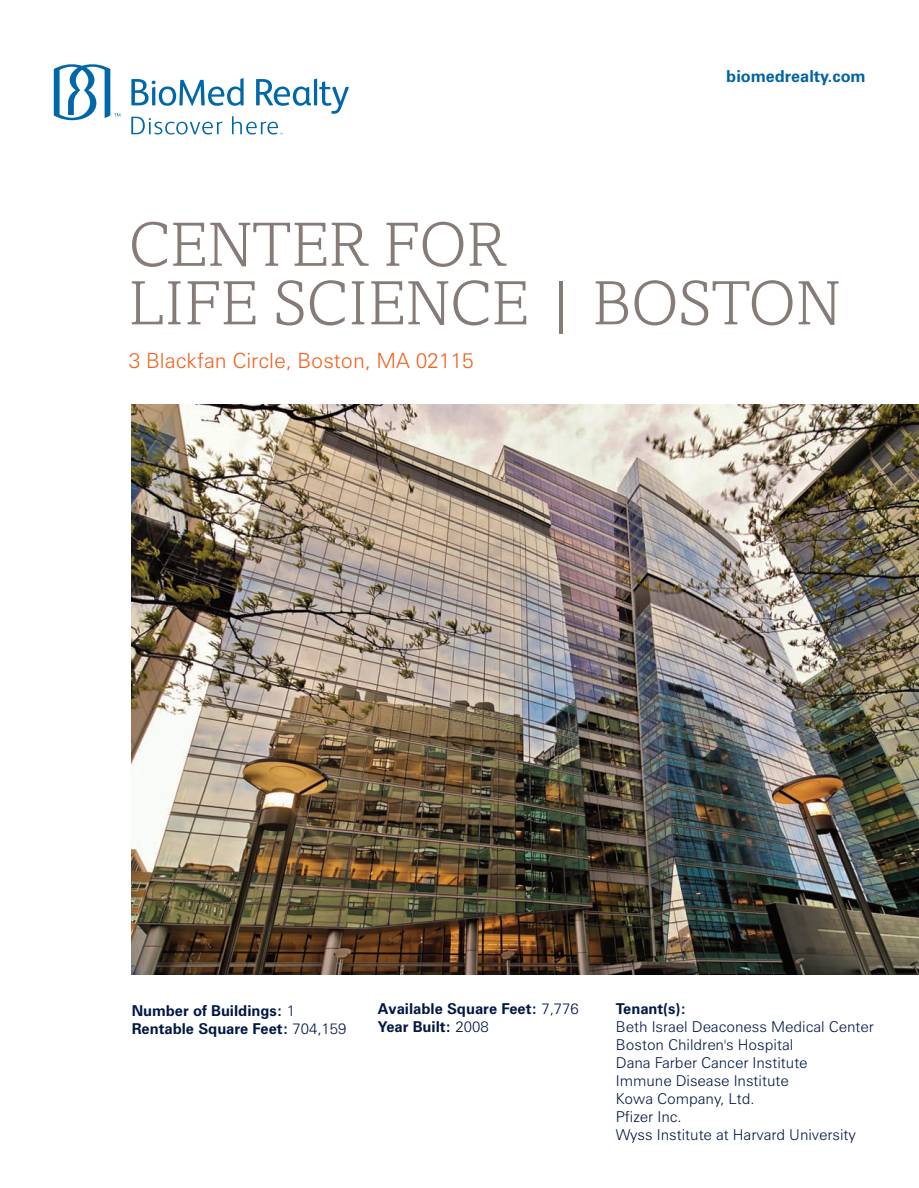
<style>
.page{position:relative;width:919px;height:1188px;background:#fff}
.page>*{position:absolute;margin:0;border:0;box-sizing:border-box;transform-origin:0 0}
.t1{font:300 63px/58.5px "Amasis";color:#867b76}
.t2{font:300 21px "Zurich BT";color:#f26221}
.t3{font:700 16.5px "Zurich BT";color:#0063a4}
.t4{font:300 15px/18px "Zurich BT";letter-spacing:-.005em;color:#001845}
.t5{font:700 15px/18px "Zurich BT";color:#001845}
.s1{font-weight:300}
</style>
<div class="page">
<img style="left:132px;top:404px;width:786px;height:571px">
<svg style="left:54px;top:64px;width:295px;height:70px"></svg>
<p class="t3" style="left:726px;top:70px;width:141px">biomedrealty.com</p>
<h1 class="t1" style="left:129px;top:222px;width:713px">CENTER FOR<br>LIFE SCIENCE | BOSTON</h1>
<h2 class="t2" style="left:129px;top:352px;width:346px">3 Blackfan Circle, Boston, MA 02115</h2>
<p class="t5" style="left:132px;top:1002px;width:216px">Number of Buildings: <span class="s1">1<br></span>Rentable Square Feet: <span class="s1">704,159</span></p>
<p class="t5" style="left:378px;top:1001px;width:202px">Available Square Feet: <span class="s1">7,776<br></span>Year Built: <span class="s1">2008</span></p>
<p class="t5" style="left:616px;top:1001px;width:72px">Tenant(s):</p>
<p class="t4" style="left:615px;top:1019px;width:260px">Beth Israel Deaconess Medical Center<br>Boston Children's Hospital<br>Dana Farber Cancer Institute<br>Immune Disease Institute<br>Kowa Company, Ltd.<br>Pfizer Inc.<br>Wyss Institute at Harvard University</p>
</div>
